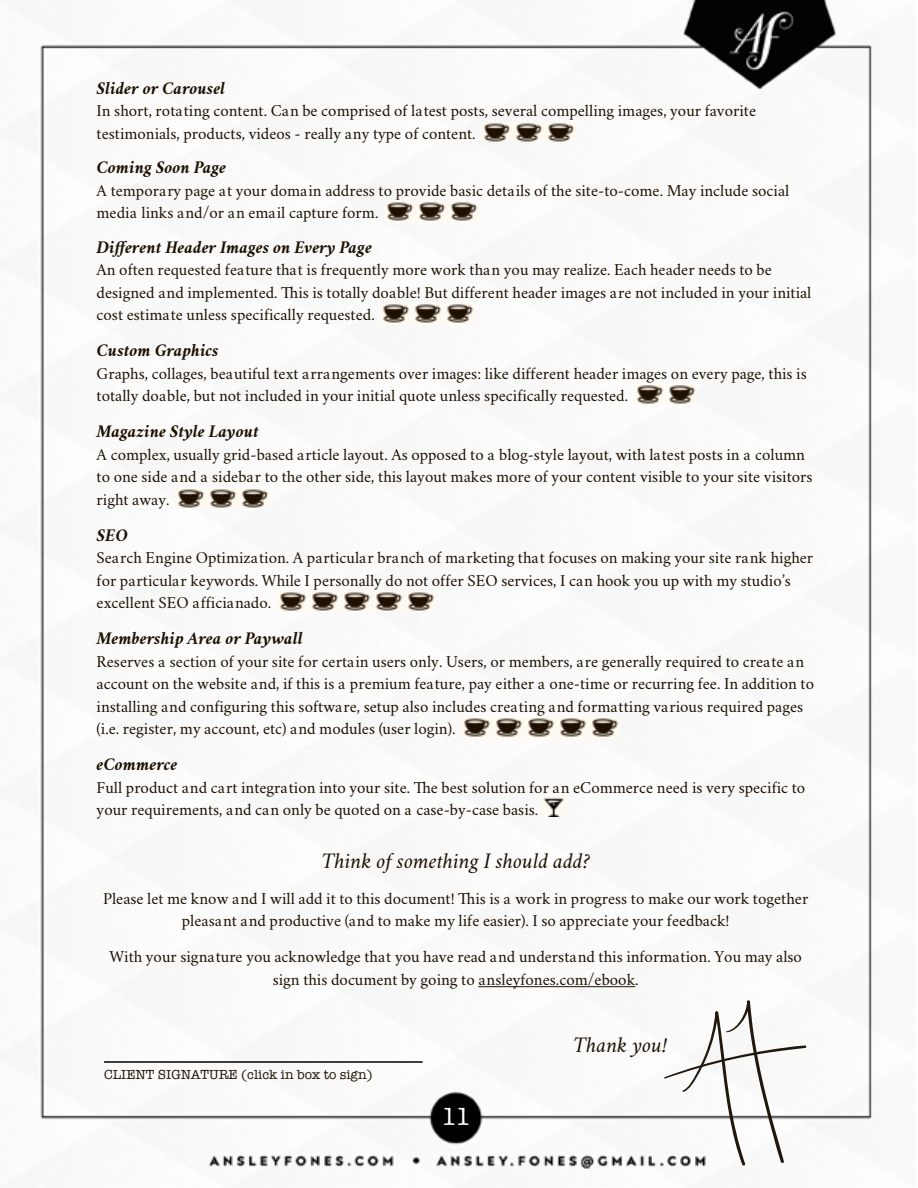
<style>
.page{position:relative;width:918px;height:1188px;background:#fff}
.page>*{position:absolute;margin:0;border:0;box-sizing:border-box;transform-origin:0 0}
.t1{font:25.5px "American Typewriter";color:#fff}
.t2{font:italic 22.5px "Crimson";color:#1f1101}
.t3{font:italic 700 18px "Crimson";color:#1f1101}
.t4{font:16.5px/22.5px "Crimson";color:#1f1101}
.t5{font:13.5px "American Typewriter";color:#1f1101}
</style>
<div class="page">
<img style="left:40px;top:0;width:833px;height:1169px">
<img style="left:481px;top:122px;width:30px;height:20px">
<img style="left:513px;top:122px;width:30px;height:20px">
<img style="left:545px;top:122px;width:30px;height:20px">
<img style="left:383px;top:202px;width:95px;height:19px">
<img style="left:380px;top:304px;width:30px;height:19px">
<img style="left:412px;top:304px;width:30px;height:19px">
<img style="left:444px;top:304px;width:30px;height:19px">
<img style="left:633px;top:385px;width:63px;height:19px">
<img style="left:174px;top:488px;width:31px;height:20px">
<img style="left:207px;top:488px;width:30px;height:20px">
<img style="left:239px;top:488px;width:30px;height:20px">
<img style="left:276px;top:592px;width:159px;height:19px">
<img style="left:460px;top:718px;width:95px;height:19px">
<img style="left:557px;top:718px;width:30px;height:19px">
<img style="left:589px;top:718px;width:30px;height:19px">
<img style="left:541px;top:796px;width:27px;height:21px">
<hr style="left:478px;top:986px;width:157px;height:1px;background:#1f1101">
<hr style="left:104px;top:1061px;width:319px;height:2px;background:#000">
<svg style="left:664px;top:1000px;width:143px;height:166px"></svg>
<p class="t3" style="left:97px;top:76px;width:130px">Slider or Carousel</p>
<p class="t4" style="left:97px;top:99px;width:661px">In short, rotating content. Can be comprised of latest posts, several compelling images, your favorite testimonials, products, videos - really any type of content.</p>
<p class="t3" style="left:97px;top:155px;width:131px">Coming Soon Page</p>
<p class="t4" style="left:97px;top:178px;width:694px">A temporary page at your domain address to provide basic details of the site-to-come. May include social media links and/or an email capture form.</p>
<p class="t3" style="left:97px;top:235px;width:277px">Different Header Images on Every Page</p>
<p class="t4" style="left:97px;top:258px;width:716px">An often requested feature that is frequently more work than you may realize. Each header needs to be designed and implemented. This is totally doable! But different header images are not included in your initial cost estimate unless specifically requested.</p>
<p class="t3" style="left:97px;top:338px;width:124px">Custom Graphics</p>
<p class="t4" style="left:97px;top:361px;width:712px">Graphs, collages, beautiful text arrangements over images: like different header images on every page, this is totally doable, but not included in your initial quote unless specifically requested.</p>
<p class="t3" style="left:97px;top:419px;width:164px">Magazine Style Layout</p>
<p class="t4" style="left:97px;top:442px;width:718px">A complex, usually grid-based article layout. As opposed to a blog-style layout, with latest posts in a column to one side and a sidebar to the other side, this layout makes more of your content visible to your site visitors right away.</p>
<p class="t3" style="left:97px;top:523px;width:33px">SEO</p>
<p class="t4" style="left:97px;top:546px;width:718px">Search Engine Optimization. A particular branch of marketing that focuses on making your site rank higher for particular keywords. While I personally do not offer SEO services, I can hook you up with my studio’s excellent SEO afficianado.</p>
<p class="t3" style="left:97px;top:626px;width:208px">Membership Area or Paywall</p>
<p class="t4" style="left:97px;top:649px;width:719px">Reserves a section of your site for certain users only. Users, or members, are generally required to create an account on the website and, if this is a premium feature, pay either a one-time or recurring fee. In addition to installing and configuring this software, setup also includes creating and formatting various required pages (i.e. register, my account, etc) and modules (user login).</p>
<p class="t3" style="left:97px;top:752px;width:82px">eCommerce</p>
<p class="t4" style="left:97px;top:775px;width:710px">Full product and cart integration into your site. The best solution for an eCommerce need is very specific to your requirements, and can only be quoted on a case-by-case basis.</p>
<h2 class="t2" style="left:321px;top:847px;width:270px">Think of something I should add?</h2>
<p class="t4" style="left:103px;top:886px;width:707px;text-align:center">Please let me know and I will add it to this document! This is a work in progress to make our work together pleasant and productive (and to make my life easier). I so appreciate your feedback!</p>
<p class="t4" style="left:109px;top:945px;width:694px;text-align:center">With your signature you acknowledge that you have read and understand this information. You may also sign this document by going to ansleyfones.com/ebook.</p>
<p class="t5" style="left:104px;top:1065px;width:270px">CLIENT SIGNATURE (click in box to sign)</p>
<h1 class="t1" style="left:441px;top:1097px;width:32px">11</h1>
<h2 class="t2" style="left:573px;top:1031px;width:95px">Thank you!</h2>
</div>
